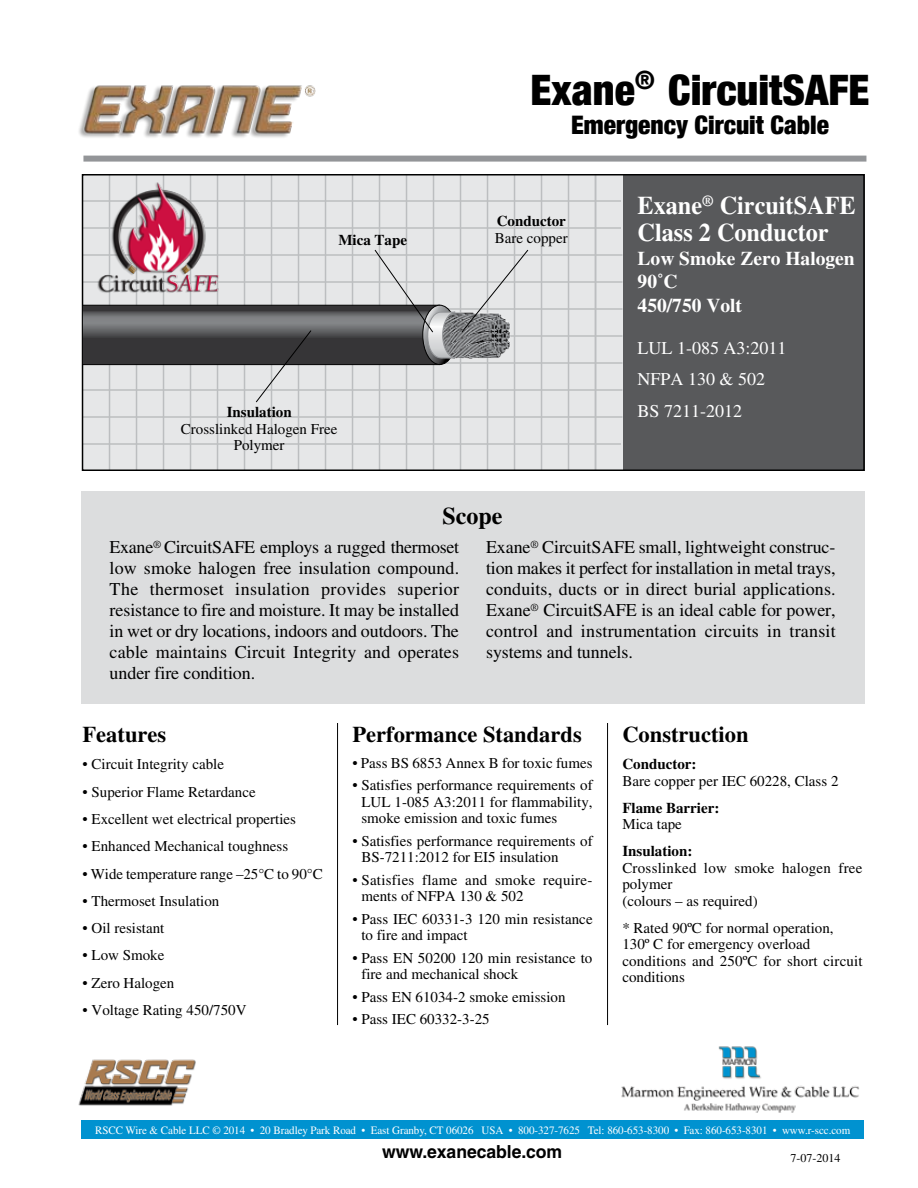
<style>
.page{position:relative;width:918px;height:1188px;background:#fff}
.page>*{position:absolute;margin:0;border:0;box-sizing:border-box;transform-origin:0 0}
.t1{font:900 condensed 42px "Helvetica Neue";color:#000}
.t2{font:700 25.5px/27px "Times";color:#fff;scale:.95 1}
.t3{font:900 condensed 25.5px "Helvetica Neue";color:#000}
.t4{font:700 24px "Times";color:#000}
.t5{font:700 22.5px "Times";color:#000}
.t6{font:700 19.5px/23.4px "Times";color:#fff}
.t7{font:18px/21px "Times";letter-spacing:.01em;color:#000;text-align:justify}
.t8{font:18px/31.5px "Times";color:#fff}
.t9{font:700 18px "Helvetica";letter-spacing:-.005em;color:#000}
.t10{font:15px/16.5px "Times";color:#000}
.t11{font:700 15px "Times";color:#000}
.t12{font:15px/16.5px "Times";letter-spacing:.02em;color:#000}
.t13{font:12px "Times";color:#000}
.t14{font:11.25px "Times";letter-spacing:-.005em;color:#fff}
</style>
<div class="page">
<div style="left:622px;top:174px;width:244px;height:297px;background:#58595b"></div>
<div style="left:83px;top:174px;width:540px;height:297px;background:#e6e7e8"></div>
<hr style="left:83px;top:200px;width:538px;height:2px;background:#bcbec0">
<hr style="left:83px;top:227px;width:538px;height:2px;background:#bcbec0">
<hr style="left:83px;top:254px;width:540px;height:2px;background:#bcbec0">
<hr style="left:83px;top:281px;width:540px;height:2px;background:#bcbec0">
<hr style="left:83px;top:308px;width:540px;height:2px;background:#bcbec0">
<hr style="left:83px;top:335px;width:540px;height:2px;background:#bcbec0">
<hr style="left:83px;top:362px;width:540px;height:2px;background:#bcbec0">
<hr style="left:83px;top:389px;width:540px;height:2px;background:#bcbec0">
<hr style="left:83px;top:416px;width:540px;height:2px;background:#bcbec0">
<hr style="left:83px;top:443px;width:538px;height:2px;background:#bcbec0">
<hr style="left:109px;top:174px;width:1px;height:297px;background:#bcbec0">
<hr style="left:136px;top:174px;width:1px;height:297px;background:#bcbec0">
<hr style="left:163px;top:174px;width:1px;height:297px;background:#bcbec0">
<hr style="left:190px;top:174px;width:1px;height:297px;background:#bcbec0">
<hr style="left:217px;top:174px;width:1px;height:297px;background:#bcbec0">
<hr style="left:244px;top:174px;width:1px;height:297px;background:#bcbec0">
<hr style="left:271px;top:174px;width:1px;height:297px;background:#bcbec0">
<hr style="left:298px;top:174px;width:1px;height:297px;background:#bcbec0">
<hr style="left:325px;top:174px;width:1px;height:297px;background:#bcbec0">
<hr style="left:352px;top:174px;width:1px;height:297px;background:#bcbec0">
<hr style="left:379px;top:174px;width:1px;height:297px;background:#bcbec0">
<hr style="left:406px;top:174px;width:1px;height:297px;background:#bcbec0">
<hr style="left:433px;top:174px;width:1px;height:297px;background:#bcbec0">
<hr style="left:460px;top:174px;width:1px;height:297px;background:#bcbec0">
<hr style="left:487px;top:174px;width:1px;height:297px;background:#bcbec0">
<hr style="left:514px;top:174px;width:1px;height:297px;background:#bcbec0">
<hr style="left:541px;top:174px;width:1px;height:297px;background:#bcbec0">
<hr style="left:568px;top:174px;width:1px;height:297px;background:#bcbec0">
<hr style="left:595px;top:174px;width:1px;height:297px;background:#bcbec0">
<hr style="left:337px;top:723px;width:1px;height:302px;background:#000">
<hr style="left:607px;top:723px;width:1px;height:302px;background:#000">
<div style="left:81px;top:491px;width:783px;height:213px;background:#dcddde"></div>
<div style="left:82px;top:174px;width:783px;height:297px;border:2px solid #000"></div>
<div style="left:83px;top:156px;width:783px;height:6px;background:#939598"></div>
<svg style="left:83px;top:249px;width:446px;height:154px"></svg>
<img style="left:79px;top:85px;width:237px;height:53px">
<img style="left:93px;top:179px;width:132px;height:118px">
<div style="left:82px;top:1120px;width:782px;height:19px;background:#0092d0"></div>
<img style="left:78px;top:1059px;width:118px;height:47px">
<img style="left:621px;top:1046px;width:238px;height:66px">
<h1 class="t1" style="left:531px;top:64px;width:340px">Exane<sup>®</sup> CircuitSAFE</h1>
<h2 class="t3" style="left:571px;top:109px;width:259px">Emergency Circuit Cable</h2>
<p class="t11" style="left:497px;top:212px;width:71px">Conductor</p>
<p class="t11" style="left:338px;top:231px;width:70px">Mica Tape</p>
<p class="t10" style="left:495px;top:229px;width:74px">Bare copper</p>
<p class="t11" style="left:227px;top:403px;width:67px">Insulation</p>
<p class="t10" style="left:181px;top:421px;width:158px;text-align:center">Crosslinked Halogen Free<br>Polymer</p>
<h3 class="t4" style="left:443px;top:501px;width:61px">Scope</h3>
<h2 class="t2" style="left:638px;top:192px;width:231px">Exane<sup>®</sup> CircuitSAFE<br>Class 2 Conductor</h2>
<h3 class="t6" style="left:638px;top:246px;width:219px">Low Smoke Zero Halogen<br>90˚C<br>450/750 Volt</h3>
<p class="t8" style="left:638px;top:332px;width:150px">LUL 1-085 A3:2011<br>NFPA 130 &amp; 502<br>BS 7211-2012</p>
<p class="t7" style="left:110px;top:537px;width:351px">Exane<sup>®</sup> CircuitSAFE employs a rugged thermoset low smoke halogen free insulation compound.<br>The thermoset insulation provides superior resistance to fire and moisture. It may be installed in wet or dry locations, indoors and outdoors. The cable maintains Circuit Integrity and operates under fire condition.</p>
<p class="t7" style="left:486px;top:537px;width:351px">Exane<sup>®</sup> CircuitSAFE small, lightweight construc&shy;tion makes it perfect for installation in metal trays, conduits, ducts or in direct burial applications.<br>Exane<sup>®</sup> CircuitSAFE is an ideal cable for power, control and instrumentation circuits in transit systems and tunnels.</p>
<h3 class="t5" style="left:83px;top:721px;width:85px">Features</h3>
<p class="t10" style="left:83px;top:756px;width:143px">• Circuit Integrity cable</p>
<p class="t10" style="left:83px;top:783px;width:175px">• Superior Flame Retardance</p>
<p class="t10" style="left:83px;top:811px;width:215px">• Excellent wet electrical properties</p>
<p class="t10" style="left:83px;top:838px;width:207px">• Enhanced Mechanical toughness</p>
<p class="t10" style="left:83px;top:865px;width:242px">• Wide temperature range –25°C to 90°C</p>
<p class="t10" style="left:83px;top:893px;width:138px">• Thermoset Insulation</p>
<p class="t10" style="left:83px;top:920px;width:83px">• Oil resistant</p>
<p class="t10" style="left:83px;top:947px;width:83px">• Low Smoke</p>
<p class="t10" style="left:83px;top:974px;width:93px">• Zero Halogen</p>
<p class="t10" style="left:83px;top:1002px;width:165px">• Voltage Rating 450/750V</p>
<h3 class="t5" style="left:352px;top:721px;width:231px">Performance Standards</h3>
<p class="t10" style="left:352px;top:755px;width:242px">• Pass BS 6853 Annex B for toxic fumes</p>
<p class="t10" style="left:361px;top:777px;width:233px;text-align:justify;text-indent:-9px">• Satisfies performance requirements of LUL 1-085 A3:2011 for flammability, smoke emission and toxic fumes</p>
<p class="t10" style="left:361px;top:833px;width:233px;text-indent:-9px">• Satisfies performance requirements of<br>BS-7211:2012 for EI5 insulation</p>
<p class="t12" style="left:361px;top:872px;width:233px;text-indent:-9px">• Satisfies flame and smoke require&shy;ments of NFPA 130 &amp; 502</p>
<p class="t10" style="left:361px;top:911px;width:233px;text-indent:-9px">• Pass IEC 60331-3 120 min resistance to fire and impact</p>
<p class="t10" style="left:361px;top:950px;width:233px;text-indent:-9px">• Pass EN 50200 120 min resistance to fire and mechanical shock</p>
<p class="t10" style="left:352px;top:989px;width:215px">• Pass EN 61034-2 smoke emission</p>
<p class="t10" style="left:352px;top:1011px;width:139px">• Pass IEC 60332-3-25</p>
<h3 class="t5" style="left:622px;top:721px;width:128px">Construction</h3>
<p class="t11" style="left:622px;top:755px;width:76px">Conductor:</p>
<p class="t10" style="left:622px;top:773px;width:218px">Bare copper per IEC 60228, Class 2</p>
<p class="t11" style="left:622px;top:799px;width:99px">Flame Barrier:</p>
<p class="t10" style="left:622px;top:816px;width:61px">Mica tape</p>
<p class="t11" style="left:622px;top:842px;width:72px">Insulation:</p>
<p class="t10" style="left:622px;top:860px;width:242px">Crosslinked low smoke halogen free polymer<br>(colours – as required)</p>
<p class="t10" style="left:622px;top:920px;width:242px">* Rated 90ºC for normal operation,<br>130º C for emergency overload conditions and 250ºC for short circuit conditions</p>
<p class="t14" style="left:95px;top:1124px;width:757px">RSCC Wire &amp; Cable LLC © 2014 • 20 Bradley Park Road • East Granby, CT 06026 USA • 800-327-7625 Tel: 860-653-8300 • Fax: 860-653-8301 • www.r-scc.com</p>
<p class="t9" style="left:382px;top:1141px;width:182px">www.exanecable.com</p>
<p class="t13" style="left:790px;top:1151px;width:51px">7-07-2014</p>
</div>
